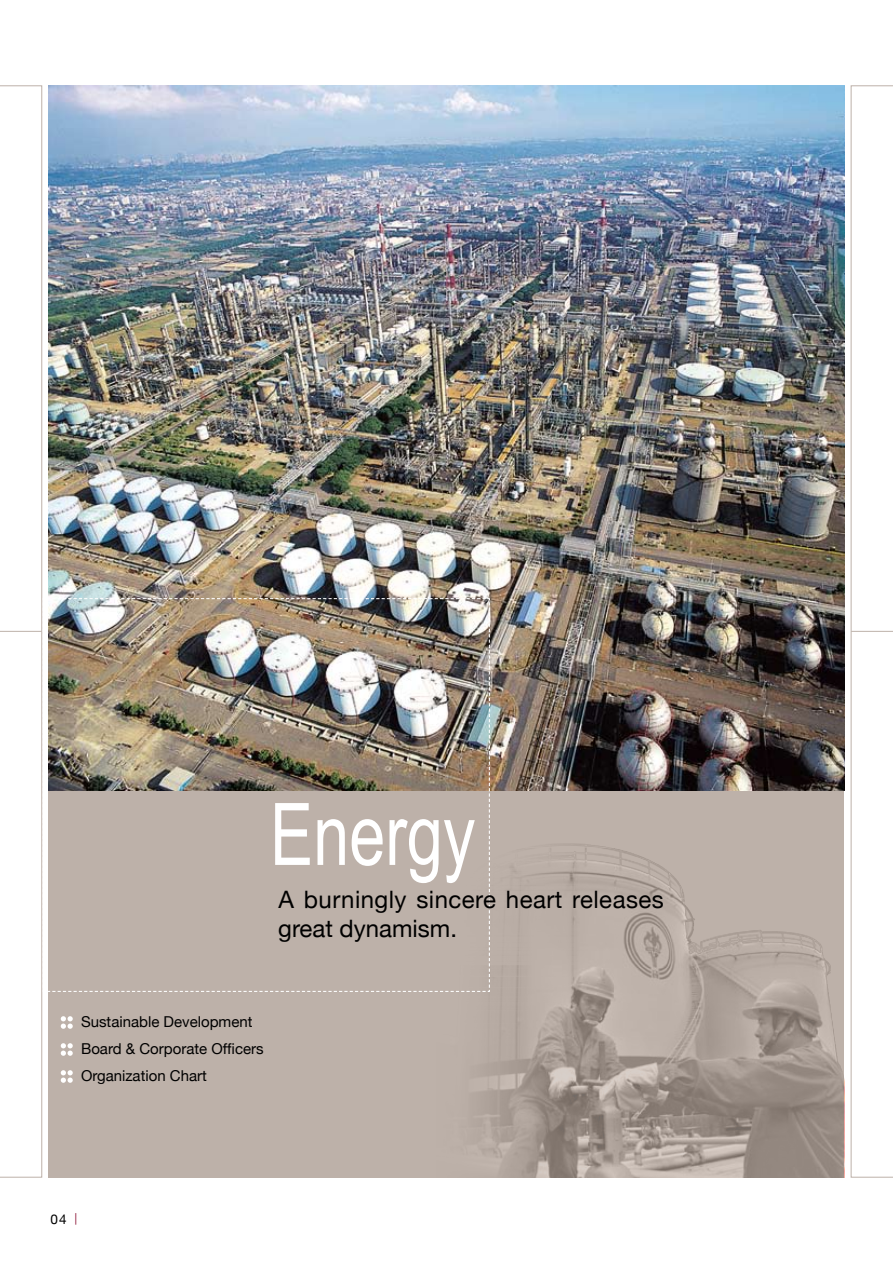
<style>
.page{position:relative;width:893px;height:1263px;background:#fff}
.page>*{position:absolute;margin:0;border:0;box-sizing:border-box;transform-origin:0 0}
.t1{font:86.4px "Arial";color:#fff;scale:.75 1}
.t2{font:24px/28.8px "Helvetica Neue";letter-spacing:.02em;color:#000}
.t3{font:15px/27px "Helvetica Neue";color:#000}
.t4{font:13.5px "Helvetica Neue";color:#000}
.s1{font-family:"AR Hei B5";font-weight:500;color:#942343}
</style>
<div class="page">
<div style="left:49px;top:501px;width:795px;height:677px;background:#bdb1a9"></div>
<img style="left:49px;top:85px;width:795px;height:706px">
<svg style="left:0;top:85px;width:42px;height:1092px"></svg>
<hr style="left:0;top:631px;width:42px;height:1px;background:#bdb1a9">
<div style="left:851px;top:85px;width:42px;height:1092px;border:1px solid #bdb1a9"></div>
<hr style="left:851px;top:631px;width:42px;height:1px;background:#bdb1a9">
<img style="left:473px;top:844px;width:371px;height:334px">
<img style="left:42px;top:598px;width:448px;height:394px">
<svg style="left:61px;top:1016px;width:12px;height:13px"></svg>
<svg style="left:61px;top:1043px;width:12px;height:13px"></svg>
<svg style="left:61px;top:1070px;width:12px;height:13px"></svg>
<h1 class="t1" style="left:270px;top:786px;width:275px">Energy</h1>
<h2 class="t2" style="left:278px;top:885px;width:387px">A burningly sincere heart releases great dynamism.</h2>
<p class="t3" style="left:81px;top:1008px;width:184px">Sustainable Development<br>Board &amp; Corporate Officers<br>Organization Chart</p>
<p class="t4" style="left:51px;top:1211px;width:34px">04<span class="s1">｜</span></p>
</div>
